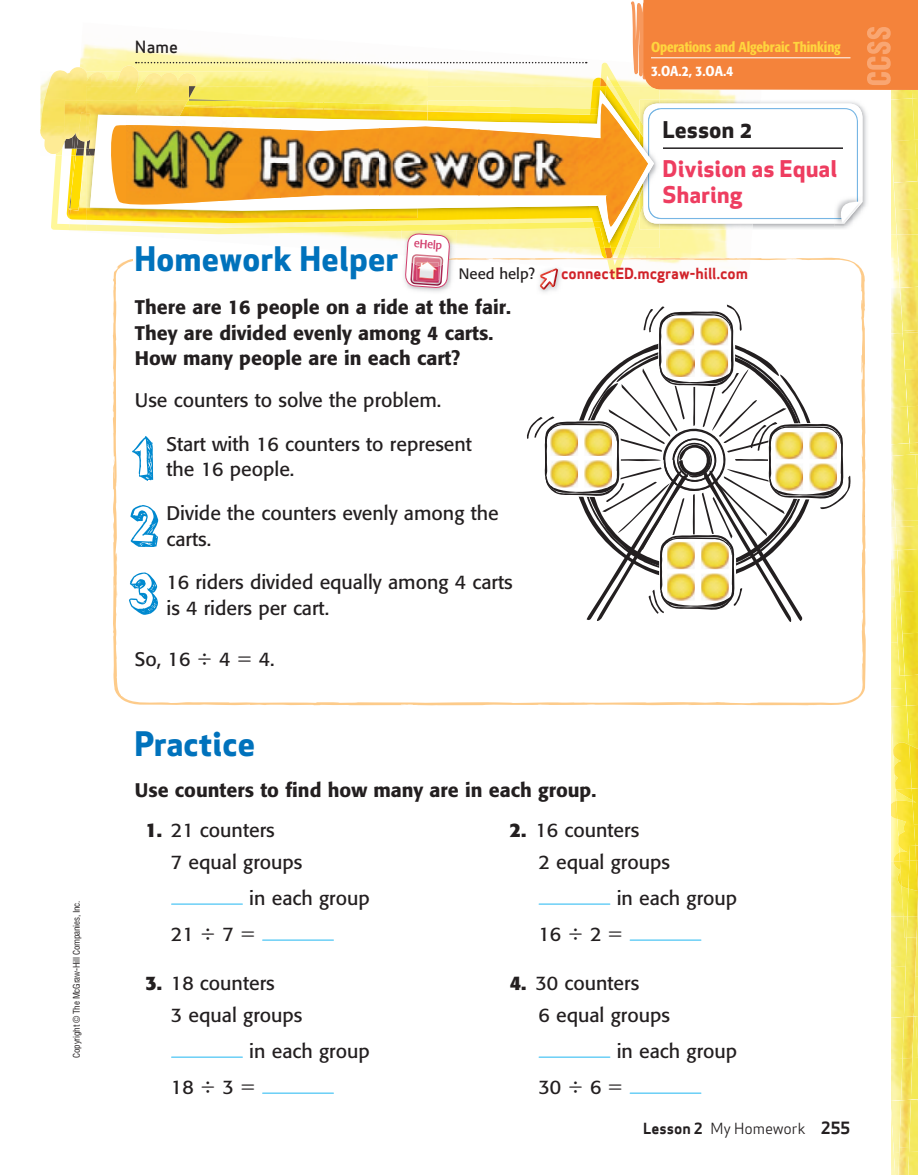
<style>
.page{position:relative;width:918px;height:1175px;background:#fff}
.page>*{position:absolute;margin:0;border:0;box-sizing:border-box;transform-origin:0 0}
.t1{font:700 33px "Apex New";letter-spacing:.025em;color:#0072bc}
.t2{font:700 22.5px/39px "Apex New";letter-spacing:.025em;color:#ee3d60}
.t3{font:19.5px/25.5px "Formata OTF";color:#231f20}
.t4{font:19.5px/25.5px "Formata OTF Md";color:#231f20}
.t5{font:500 16.5px "Apex Sans";color:#231f20}
.t6{font:700 15px "Apex Sans";letter-spacing:-.005em;color:#d1232a}
.t7{font:15px "Apex Sans";color:#231f20}
.t8{font:15px "Formata OTF";color:#231f20}
.t9{font:14.25px/24px "Formata OTF Cn Md";letter-spacing:-.01em;color:#ffd53e}
.t10{font:12px "Formata OTF Cn";color:#d23d6c;scale:1.1 1}
.t11{font:condensed 9px "Helvetica LT Std";letter-spacing:-.02em;color:#231f20}
.s1{color:#fff}
.s2{color:#231f20}
.s3{font-family:"Uni Math"}
.s4{font-weight:700}
.s5{font-weight:700;font-size:16.5px}
</style>
<div class="page">
<img style="left:891px;top:1153px;width:3px;height:21px">
<img style="left:891px;top:527px;width:5px;height:69px">
<img style="left:891px;top:596px;width:1px;height:46px">
<img style="left:891px;top:642px;width:14px;height:63px">
<img style="left:891px;top:705px;width:17px;height:84px">
<img style="left:892px;top:550px;width:13px;height:126px">
<img style="left:891px;top:333px;width:14px;height:73px">
<img style="left:891px;top:406px;width:16px;height:37px">
<img style="left:891px;top:443px;width:25px;height:11px">
<img style="left:891px;top:489px;width:2px;height:31px">
<img style="left:891px;top:520px;width:4px;height:7px">
<img style="left:905px;top:675px;width:13px;height:30px">
<img style="left:907px;top:703px;width:11px;height:31px">
<img style="left:908px;top:732px;width:10px;height:13px">
<img style="left:896px;top:527px;width:22px;height:65px">
<img style="left:900px;top:590px;width:18px;height:44px">
<img style="left:902px;top:632px;width:16px;height:43px">
<img style="left:891px;top:454px;width:24px;height:35px">
<img style="left:915px;top:453px;width:3px;height:35px">
<img style="left:893px;top:488px;width:24px;height:32px">
<img style="left:917px;top:486px;width:1px;height:34px">
<img style="left:895px;top:520px;width:23px;height:7px">
<img style="left:891px;top:801px;width:5px;height:60px">
<img style="left:896px;top:800px;width:18px;height:61px">
<img style="left:895px;top:789px;width:17px;height:11px">
<img style="left:893px;top:742px;width:19px;height:47px">
<img style="left:912px;top:788px;width:6px;height:36px">
<img style="left:914px;top:822px;width:4px;height:23px">
<img style="left:909px;top:745px;width:9px;height:43px">
<img style="left:891px;top:1059px;width:26px;height:94px">
<img style="left:917px;top:1099px;width:1px;height:52px">
<img style="left:894px;top:1151px;width:24px;height:23px">
<img style="left:891px;top:916px;width:12px;height:100px">
<img style="left:891px;top:861px;width:10px;height:55px">
<img style="left:903px;top:916px;width:14px;height:100px">
<img style="left:901px;top:888px;width:6px;height:28px">
<img style="left:893px;top:861px;width:7px;height:24px">
<img style="left:900px;top:860px;width:8px;height:28px">
<img style="left:914px;top:935px;width:4px;height:39px">
<img style="left:914px;top:974px;width:4px;height:42px">
<svg style="left:917px;top:916px;width:1px;height:21px"></svg>
<img style="left:891px;top:1016px;width:26px;height:43px">
<img style="left:915px;top:1014px;width:3px;height:43px">
<img style="left:917px;top:1055px;width:1px;height:44px">
<img style="left:908px;top:845px;width:10px;height:43px">
<img style="left:898px;top:1099px;width:13px;height:75px">
<img style="left:907px;top:888px;width:11px;height:28px">
<img style="left:916px;top:860px;width:2px;height:31px">
<img style="left:901px;top:1016px;width:13px;height:84px">
<img style="left:891px;top:234px;width:6px;height:54px">
<img style="left:891px;top:288px;width:9px;height:45px">
<img style="left:903px;top:333px;width:15px;height:37px">
<img style="left:905px;top:368px;width:13px;height:38px">
<img style="left:907px;top:405px;width:11px;height:38px">
<svg style="left:909px;top:441px;width:9px;height:11px"></svg>
<img style="left:900px;top:331px;width:18px;height:2px">
<img style="left:895px;top:224px;width:23px;height:11px">
<img style="left:897px;top:234px;width:21px;height:54px">
<img style="left:900px;top:286px;width:18px;height:45px">
<img style="left:80px;top:44px;width:209px;height:18px">
<img style="left:289px;top:58px;width:340px;height:28px">
<img style="left:702px;top:230px;width:26px;height:27px">
<img style="left:591px;top:78px;width:7px;height:8px">
<svg style="left:51px;top:219px;width:549px;height:37px"></svg>
<img style="left:598px;top:63px;width:25px;height:23px">
<img style="left:69px;top:222px;width:17px;height:10px">
<img style="left:613px;top:248px;width:14px;height:9px">
<img style="left:600px;top:78px;width:13px;height:179px">
<svg style="left:629px;top:1px;width:73px;height:1093px"></svg>
<svg style="left:113px;top:257px;width:753px;height:448px"></svg>
<div style="left:134px;top:256px;width:279px;height:8px;background:#fff"></div>
<img style="left:660px;top:224px;width:101px;height:6px">
<img style="left:640px;top:230px;width:20px;height:18px">
<img style="left:587px;top:86px;width:47px;height:4px">
<img style="left:489px;top:243px;width:151px;height:5px">
<img style="left:86px;top:219px;width:403px;height:29px">
<img style="left:590px;top:86px;width:21px;height:162px">
<img style="left:654px;top:224px;width:6px;height:6px">
<svg style="left:634px;top:0;width:284px;height:224px"></svg>
<img style="left:654px;top:104px;width:6px;height:120px">
<img style="left:654px;top:108px;width:6px;height:111px">
<svg style="left:90px;top:90px;width:564px;height:153px"></svg>
<img style="left:182px;top:104px;width:466px;height:122px">
<img style="left:536px;top:267px;width:28px;height:28px">
<img style="left:536px;top:264px;width:28px;height:3px">
<img style="left:540px;top:268px;width:18px;height:21px">
<svg style="left:541px;top:272px;width:10px;height:6px"></svg>
<img style="left:40px;top:62px;width:547px;height:157px">
<hr style="left:663px;top:147px;width:180px;height:2px;background:#231f20">
<hr style="left:172px;top:903px;width:70px;height:1px;background:#6bcff6">
<hr style="left:539px;top:903px;width:71px;height:1px;background:#6bcff6">
<hr style="left:263px;top:939px;width:70px;height:1px;background:#6bcff6">
<hr style="left:630px;top:939px;width:71px;height:1px;background:#6bcff6">
<hr style="left:172px;top:1056px;width:70px;height:1px;background:#6bcff6">
<hr style="left:539px;top:1056px;width:71px;height:1px;background:#6bcff6">
<hr style="left:263px;top:1092px;width:70px;height:1px;background:#6bcff6">
<hr style="left:630px;top:1092px;width:71px;height:1px;background:#6bcff6">
<svg style="left:132px;top:436px;width:21px;height:45px"></svg>
<svg style="left:130px;top:505px;width:28px;height:42px"></svg>
<svg style="left:129px;top:572px;width:29px;height:43px"></svg>
<svg style="left:527px;top:304px;width:323px;height:319px"></svg>
<svg style="left:402px;top:225px;width:54px;height:71px"></svg>
<p class="t11" style="left:73px;top:1058px;width:159px;rotate:-90deg">Copyright © The McGraw-Hill Companies, Inc.</p>
<p class="t5" style="left:135px;top:41px;width:45px">Name</p>
<p class="t9" style="left:651px;top:36px;width:191px">Operations and Algebraic Thinking<br><span class="s1">3.OA.2, 3.OA.4</span></p>
<p class="t2" style="left:663px;top:113px;width:175px"><span class="s2">Lesson 2<br></span>Division as Equal</p>
<p class="t2" style="left:663px;top:178px;width:81px">Sharing</p>
<p class="t10" style="left:414px;top:238px;width:27px;rotate:4deg">eHelp</p>
<p class="t1" style="left:135px;top:246px;width:265px">Homework Helper</p>
<p class="t4" style="left:135px;top:296px;width:377px">There are 16 people on a ride at the fair.<br>They are divided evenly among 4 carts.<br>How many people are in each cart?</p>
<p class="t3" style="left:135px;top:389px;width:308px">Use counters to solve the problem.</p>
<p class="t3" style="left:166px;top:432px;width:307px">Start with 16 counters to represent the 16 people.</p>
<p class="t3" style="left:166px;top:501px;width:334px">Divide the counters evenly among the carts.</p>
<p class="t3" style="left:166px;top:570px;width:348px">16 riders divided equally among 4 carts is 4 riders per cart.</p>
<p class="t3" style="left:135px;top:647px;width:141px">So, 16 <span class="s3">÷</span> 4 <span class="s3">=</span> 4.</p>
<p class="t8" style="left:459px;top:267px;width:78px">Need help?</p>
<p class="t6" style="left:561px;top:267px;width:188px">connectED.mcgraw-hill.com</p>
<p class="t1" style="left:135px;top:731px;width:122px">Practice</p>
<p class="t4" style="left:135px;top:778px;width:463px">Use counters to find how many are in each group.</p>
<p class="t3" style="left:145px;top:819px;width:131px"><span class="s4">1.</span> 21 counters</p>
<p class="t3" style="left:510px;top:819px;width:131px"><span class="s4">2.</span> 16 counters</p>
<p class="t3" style="left:171px;top:850px;width:133px">7 equal groups</p>
<p class="t3" style="left:538px;top:850px;width:133px">2 equal groups</p>
<p class="t3" style="left:249px;top:886px;width:122px">in each group</p>
<p class="t3" style="left:617px;top:886px;width:122px">in each group</p>
<p class="t3" style="left:171px;top:922px;width:86px">21 <span class="s3">÷</span> 7 <span class="s3">=</span></p>
<p class="t3" style="left:538px;top:922px;width:86px">16 <span class="s3">÷</span> 2 <span class="s3">=</span></p>
<p class="t3" style="left:145px;top:972px;width:131px"><span class="s4">3.</span> 18 counters</p>
<p class="t3" style="left:510px;top:972px;width:131px"><span class="s4">4.</span> 30 counters</p>
<p class="t3" style="left:171px;top:1003px;width:133px">3 equal groups</p>
<p class="t3" style="left:538px;top:1003px;width:133px">6 equal groups</p>
<p class="t3" style="left:249px;top:1039px;width:122px">in each group</p>
<p class="t3" style="left:617px;top:1039px;width:122px">in each group</p>
<p class="t3" style="left:171px;top:1075px;width:86px">18 <span class="s3">÷</span> 3 <span class="s3">=</span></p>
<p class="t3" style="left:538px;top:1075px;width:86px">30 <span class="s3">÷</span> 6 <span class="s3">=</span></p>
<p class="t7" style="left:643px;top:1123px;width:209px"><span class="s4">Lesson 2</span> My Homework-<span class="s5">255</span></p>
</div>
